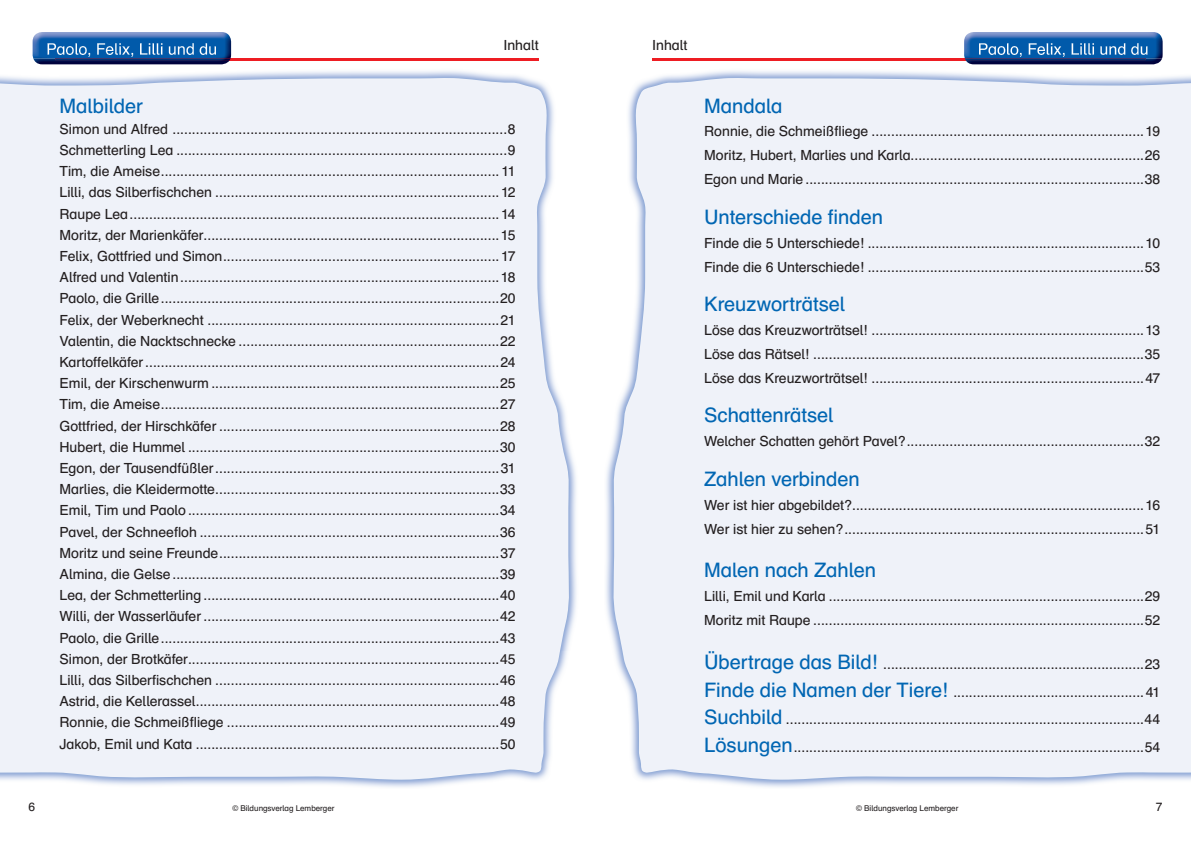
<style>
.page{position:relative;width:1191px;height:842px;background:#fff}
.page>*{position:absolute;margin:0;border:0;box-sizing:border-box;transform-origin:0 0}
.t1{font:20px "Schulbuch Nord Normal Kern";color:#0166b3}
.t2{font:14px/21.2px "Schulbuch Nord Normal Kern";color:#231f20;text-align:justify}
.t3{font:12px "Schulbuch Nord Normal Kern";color:#231f20}
.t4{font:8px "Schulbuch Nord Normal Kern";letter-spacing:-.005em;color:#231f20}
.s1{font-size:20px;color:#0166b3}
</style>
<div class="page">
<hr style="left:55px;top:58px;width:484px;height:2px;background:#ee1d23">
<img style="left:33px;top:32px;width:198px;height:32px">
<img style="left:55px;top:58px;width:176px;height:2px">
<img style="left:47px;top:43px;width:169px;height:14px">
<hr style="left:652px;top:58px;width:493px;height:2px;background:#ee1d23">
<img style="left:964px;top:32px;width:198px;height:32px">
<img style="left:964px;top:58px;width:181px;height:2px">
<img style="left:979px;top:43px;width:168px;height:14px">
<img style="left:0;top:71px;width:577px;height:716px">
<div style="left:0;top:78px;width:571px;height:702px;background:#eff2f9"></div>
<img style="left:606px;top:71px;width:585px;height:716px">
<div style="left:611px;top:78px;width:580px;height:702px;background:#eff2f9"></div>
<p class="t2" style="left:503px;top:34px;width:37px">Inhalt</p>
<p class="t2" style="left:652px;top:34px;width:37px">Inhalt</p>
<h1 class="t1" style="left:60px;top:93px;width:85px">Malbilder</h1>
<p class="t2" style="left:60px;top:118px;width:458px">Simon und Alfred ......................................................................................8<br>Schmetterling Lea .....................................................................................9<br>Tim, die Ameise ....................................................................................... 11<br>Lilli, das Silberfischchen .........................................................................12<br>Raupe Lea ...............................................................................................14<br>Moritz, der Marienkäfer............................................................................15<br>Felix, Gottfried und Simon .......................................................................17<br>Alfred und Valentin ..................................................................................18<br>Paolo, die Grille .......................................................................................20<br>Felix, der Weberknecht ...........................................................................21<br>Valentin, die Nacktschnecke ...................................................................22<br>Kartoffelkäfer ...........................................................................................24<br>Emil, der Kirschenwurm ..........................................................................25<br>Tim, die Ameise .......................................................................................27<br>Gottfried, der Hirschkäfer ........................................................................28<br>Hubert, die Hummel ................................................................................30<br>Egon, der Tausendfüßler .........................................................................31<br>Marlies, die Kleidermotte .........................................................................33<br>Emil, Tim und Paolo ................................................................................34<br>Pavel, der Schneefloh .............................................................................36<br>Moritz und seine Freunde ........................................................................37<br>Almina, die Gelse ....................................................................................39<br>Lea, der Schmetterling ............................................................................40<br>Willi, der Wasserläufer ............................................................................42<br>Paolo, die Grille .......................................................................................43<br>Simon, der Brotkäfer ................................................................................45<br>Lilli, das Silberfischchen .........................................................................46<br>Astrid, die Kellerassel ..............................................................................48<br>Ronnie, die Schmeißfliege ......................................................................49<br>Jakob, Emil und Kata ..............................................................................50</p>
<h1 class="t1" style="left:704px;top:93px;width:80px">Mandala</h1>
<p class="t2" style="left:704px;top:119px;width:458px;line-height:23.8px">Ronnie, die Schmeißfliege ......................................................................19<br>Moritz, Hubert, Marlies und Karla............................................................26<br>Egon und Marie .......................................................................................38</p>
<h1 class="t1" style="left:704px;top:204px;width:180px">Unterschiede finden</h1>
<p class="t2" style="left:704px;top:230px;width:457px;line-height:23.8px">Finde die 5 Unterschiede! .......................................................................10<br>Finde die 6 Unterschiede! .......................................................................53</p>
<h1 class="t1" style="left:704px;top:292px;width:142px">Kreuzworträtsel</h1>
<p class="t2" style="left:704px;top:318px;width:458px;line-height:23.8px">Löse das Kreuzworträtsel! ......................................................................13<br>Löse das Rätsel! .....................................................................................35<br>Löse das Kreuzworträtsel! ......................................................................47</p>
<h1 class="t1" style="left:704px;top:403px;width:131px">Schattenrätsel</h1>
<p class="t2" style="left:704px;top:430px;width:457px">Welcher Schatten gehört Pavel? .............................................................32</p>
<h1 class="t1" style="left:704px;top:466px;width:157px">Zahlen verbinden</h1>
<p class="t2" style="left:704px;top:493px;width:458px;line-height:23.8px">Wer ist hier abgebildet? ...........................................................................16<br>Wer ist hier zu sehen? .............................................................................51</p>
<h1 class="t1" style="left:704px;top:558px;width:173px">Malen nach Zahlen</h1>
<p class="t2" style="left:704px;top:584px;width:457px;line-height:23.8px">Lilli, Emil und Karla .................................................................................29<br>Moritz mit Raupe .....................................................................................52</p>
<p class="t2" style="left:704px;top:649px;width:457px;line-height:27.8px"><span class="s1">Übertrage das Bild!</span> ...................................................................23<br><span class="s1">Finde die Namen der Tiere!</span> .................................................41<br><span class="s1">Suchbild</span> ............................................................................................44<br><span class="s1">Lösungen</span> ..........................................................................................54</p>
<p class="t3" style="left:28px;top:800px;width:8px">6</p>
<p class="t4" style="left:232px;top:803px;width:104px">© Bildungsverlag Lemberger</p>
<p class="t4" style="left:856px;top:803px;width:104px">© Bildungsverlag Lemberger</p>
<p class="t3" style="left:1156px;top:800px;width:8px">7</p>
</div>
